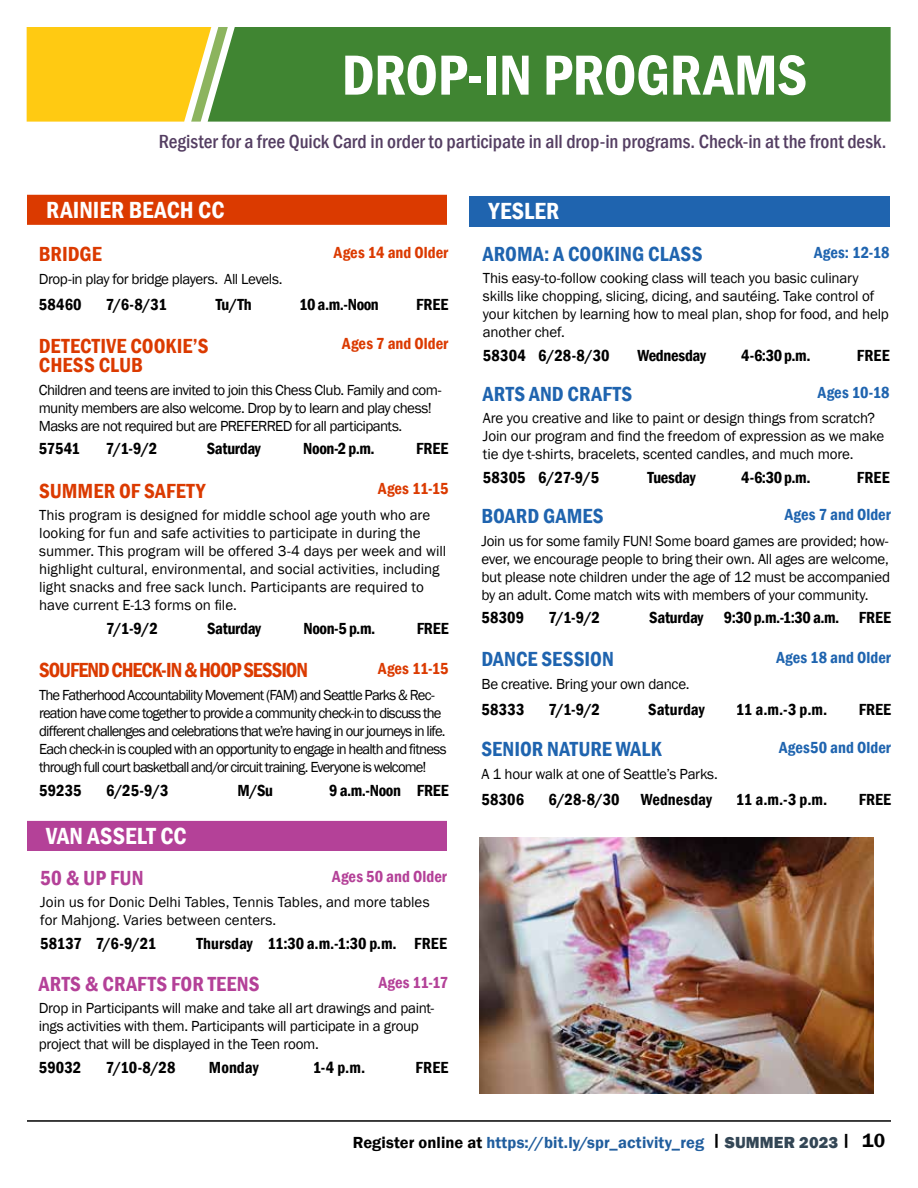
<style>
.page{position:relative;width:918px;height:1188px;background:#fff}
.page>*{position:absolute;margin:0;border:0;box-sizing:border-box;transform-origin:0 0}
.t1{font:58.5px "Franklin Gothic Demi Cond";letter-spacing:-.005em;color:#fff}
.t2{font:24px "Franklin Gothic Demi Cond";letter-spacing:.005em;color:#fff}
.t3{font:21px "Franklin Gothic Demi Cond";letter-spacing:.005em;color:#1f64af}
.t4{font:21px/19.5px "Franklin Gothic Demi Cond";color:#db3a00}
.t5{font:21px "Franklin Gothic Demi Cond";letter-spacing:-.05em;color:#db3a00}
.t6{font:21px "Franklin Gothic Demi Cond";letter-spacing:.01em;color:#b44198}
.t7{font:500 condensed 19.5px "Franklin Gothic";color:#543e62}
.t8{font:19.5px "Franklin Gothic Demi";color:#000}
.t9{font:16.5px "Franklin Gothic Demi Cond";color:#000}
.t10{font:16.5px "Franklin Gothic Demi Cond";letter-spacing:.005em;color:#1f64af}
.t11{font:16.5px "Franklin Gothic Demi";letter-spacing:.005em;color:#215e9e}
.t12{font:16.5px "Franklin Gothic Demi Cond";color:#db3a00}
.t13{font:16.5px "Franklin Gothic Demi Cond";letter-spacing:-.02em;color:#000}
.t14{font:16.5px "Franklin Gothic Demi Cond";letter-spacing:.005em;color:#b44198}
.t15{font:15px/18px "Franklin Gothic";letter-spacing:-.015em;color:#000}
.t16{font:15px/18px "Franklin Gothic";letter-spacing:-.06em;color:#000}
.t17{font:15px/18px "Franklin Gothic";letter-spacing:-.04em;color:#000}
.s1{color:#000}
.s2{font-family:"Franklin Gothic";font-weight:800;color:#334655}
</style>
<div class="page">
<hr style="left:27px;top:1120px;width:864px;height:2px;background:#000">
<div style="left:27px;top:27px;width:181px;height:95px;background:#ffca12"></div>
<div style="left:208px;top:27px;width:683px;height:95px;background:#408532"></div>
<div style="left:27px;top:821px;width:420px;height:30px;background:#b44198"></div>
<div style="left:27px;top:195px;width:420px;height:30px;background:#db3a00"></div>
<div style="left:470px;top:196px;width:13px;height:30px;background:#1f64af"></div>
<div style="left:483px;top:196px;width:407px;height:30px;background:#1f64af"></div>
<img style="left:480px;top:837px;width:394px;height:257px">
<h1 class="t1" style="left:342px;top:36px;width:467px">DROP-IN PROGRAMS</h1>
<h3 class="t7" style="left:159px;top:129px;width:729px">Register for a free Quick Card in order to participate in all drop-in programs. Check-in at the front desk.</h3>
<h2 class="t2" style="left:46px;top:194px;width:180px">RAINIER BEACH CC</h2>
<h3 class="t4" style="left:39px;top:244px;width:64px">BRIDGE</h3>
<p class="t12" style="left:334px;top:242px;width:116px">Ages 14 and Older</p>
<p class="t15" style="left:39px;top:270px;width:245px">Drop-in play for bridge players. All Levels.</p>
<p class="t9" style="left:39px;top:294px;width:44px">58460</p>
<p class="t9" style="left:106px;top:294px;width:63px">7/6-8/31</p>
<p class="t9" style="left:216px;top:294px;width:38px">Tu/Th</p>
<p class="t9" style="left:299px;top:294px;width:81px">10 a.m.-Noon</p>
<p class="t9" style="left:416px;top:294px;width:34px">FREE</p>
<h3 class="t4" style="left:39px;top:336px;width:171px">DETECTIVE COOKIE’S<br>CHESS CLUB</h3>
<p class="t12" style="left:342px;top:333px;width:108px">Ages 7 and Older</p>
<p class="t17" style="left:39px;top:381px;width:404px">Children and teens are invited to join this Chess Club. Family and com&shy;munity members are also welcome. Drop by to learn and play chess!<br>Masks are not required but are PREFERRED for all participants.</p>
<p class="t9" style="left:39px;top:438px;width:43px">57541</p>
<p class="t9" style="left:106px;top:438px;width:53px">7/1-9/2</p>
<p class="t13" style="left:207px;top:438px;width:56px">Saturday</p>
<p class="t9" style="left:303px;top:438px;width:73px">Noon-2 p.m.</p>
<p class="t9" style="left:416px;top:438px;width:34px">FREE</p>
<h3 class="t4" style="left:39px;top:481px;width:168px">SUMMER OF SAFETY</h3>
<p class="t12" style="left:378px;top:478px;width:72px">Ages 11-15</p>
<p class="t15" style="left:39px;top:507px;width:409px">This program is designed for middle school age youth who are looking for fun and safe activities to participate in during the summer. This program will be offered 3-4 days per week and will highlight cultural, environmental, and social activities, including light snacks and free sack lunch. Participants are required to have current E-13 forms on file.</p>
<p class="t9" style="left:106px;top:617px;width:53px">7/1-9/2</p>
<p class="t13" style="left:207px;top:617px;width:56px">Saturday</p>
<p class="t9" style="left:304px;top:617px;width:73px">Noon-5 p.m.</p>
<p class="t9" style="left:417px;top:617px;width:34px">FREE</p>
<h3 class="t5" style="left:39px;top:656px;width:270px">SOUFEND CHECK-IN &amp; HOOP SESSION</h3>
<p class="t12" style="left:378px;top:658px;width:72px">Ages 11-15</p>
<p class="t16" style="left:39px;top:686px;width:409px">The Fatherhood Accountability Movement (FAM) and Seattle Parks &amp; Rec&shy;reation have come together to provide a community check-in to discuss the different challenges and celebrations that we’re having in our journeys in life.<br>Each check-in is coupled with an opportunity to engage in health and fitness through full court basketball and/or circuit training. Everyone is welcome!</p>
<p class="t9" style="left:39px;top:779px;width:44px">59235</p>
<p class="t9" style="left:106px;top:779px;width:64px">6/25-9/3</p>
<p class="t9" style="left:237px;top:779px;width:37px">M/Su</p>
<p class="t9" style="left:329px;top:779px;width:121px">9 a.m.-Noon FREE</p>
<h2 class="t2" style="left:46px;top:820px;width:142px">VAN ASSELT CC</h2>
<h3 class="t6" style="left:40px;top:864px;width:105px">50 &amp; UP FUN</h3>
<p class="t14" style="left:332px;top:865px;width:116px">Ages 50 and Older</p>
<p class="t15" style="left:40px;top:894px;width:391px">Join us for Donic Delhi Tables, Tennis Tables, and more tables for Mahjong. Varies between centers.</p>
<p class="t9" style="left:40px;top:932px;width:117px">58137 7/6-9/21</p>
<p class="t9" style="left:196px;top:932px;width:252px">Thursday 11:30 a.m.-1:30 p.m. FREE</p>
<h3 class="t6" style="left:39px;top:970px;width:222px">ARTS &amp; CRAFTS FOR TEENS</h3>
<p class="t14" style="left:379px;top:971px;width:71px">Ages 11-17</p>
<p class="t15" style="left:39px;top:1000px;width:397px">Drop in Participants will make and take all art drawings and paint&shy;ings activities with them. Participants will participate in a group project that will be displayed in the Teen room.</p>
<p class="t9" style="left:39px;top:1056px;width:44px">59032</p>
<p class="t9" style="left:106px;top:1056px;width:71px">7/10-8/28</p>
<p class="t9" style="left:209px;top:1056px;width:51px">Monday</p>
<p class="t9" style="left:313px;top:1056px;width:54px">1-4 p.m.</p>
<p class="t9" style="left:416px;top:1056px;width:34px">FREE</p>
<h2 class="t2" style="left:489px;top:195px;width:72px">YESLER</h2>
<h3 class="t3" style="left:483px;top:240px;width:221px">AROMA: A COOKING CLASS</h3>
<p class="t10" style="left:814px;top:241px;width:77px">Ages: 12-18</p>
<p class="t15" style="left:483px;top:270px;width:408px">This easy-to-follow cooking class will teach you basic culinary skills like chopping, slicing, dicing, and sautéing. Take control of your kitchen by learning how to meal plan, shop for food, and help another chef.</p>
<p class="t9" style="left:483px;top:344px;width:128px">58304 6/28-8/30</p>
<p class="t13" style="left:637px;top:344px;width:70px">Wednesday</p>
<p class="t9" style="left:741px;top:344px;width:71px">4-6:30 p.m.</p>
<p class="t9" style="left:857px;top:344px;width:34px">FREE</p>
<h3 class="t3" style="left:483px;top:380px;width:151px">ARTS AND CRAFTS</h3>
<p class="t10" style="left:818px;top:381px;width:73px">Ages 10-18</p>
<p class="t15" style="left:483px;top:410px;width:403px">Are you creative and like to paint or design things from scratch?<br>Join our program and find the freedom of expression as we make tie dye t-shirts, bracelets, scented candles, and much more.</p>
<p class="t9" style="left:483px;top:466px;width:118px">58305 6/27-9/5</p>
<p class="t13" style="left:648px;top:466px;width:50px">Tuesday</p>
<p class="t9" style="left:741px;top:466px;width:71px">4-6:30 p.m.</p>
<p class="t9" style="left:857px;top:466px;width:34px">FREE</p>
<h3 class="t3" style="left:481px;top:502px;width:124px">BOARD GAMES</h3>
<p class="t10" style="left:785px;top:503px;width:108px">Ages 7 and Older</p>
<p class="t15" style="left:481px;top:532px;width:410px;text-align:justify">Join us for some family FUN! Some board games are provided; how&shy;ever, we encourage people to bring their own. All ages are welcome, but please note children under the age of 12 must be accompanied by an adult. Come match wits with members of your community.</p>
<p class="t9" style="left:481px;top:607px;width:44px">58309</p>
<p class="t9" style="left:548px;top:607px;width:53px">7/1-9/2</p>
<p class="t9" style="left:649px;top:607px;width:243px">Saturday 9:30 p.m.-1:30 a.m. FREE</p>
<h3 class="t3" style="left:481px;top:645px;width:134px">DANCE SESSION</h3>
<p class="t10" style="left:776px;top:646px;width:116px">Ages 18 and Older</p>
<p class="t15" style="left:481px;top:675px;width:210px">Be creative. Bring your own dance.</p>
<p class="t9" style="left:481px;top:698px;width:45px">58333</p>
<p class="t9" style="left:548px;top:698px;width:53px">7/1-9/2</p>
<p class="t9" style="left:648px;top:698px;width:58px">Saturday</p>
<p class="t9" style="left:736px;top:698px;width:93px">11 a.m.-3 p.m.</p>
<p class="t9" style="left:859px;top:698px;width:34px">FREE</p>
<h3 class="t3" style="left:481px;top:735px;width:182px">SENIOR NATURE WALK</h3>
<p class="t10" style="left:779px;top:736px;width:113px">Ages50 and Older</p>
<p class="t15" style="left:481px;top:765px;width:238px">A 1 hour walk at one of Seattle’s Parks.</p>
<p class="t9" style="left:481px;top:789px;width:44px">58306</p>
<p class="t9" style="left:548px;top:789px;width:73px">6/28-8/30</p>
<p class="t9" style="left:641px;top:789px;width:73px">Wednesday</p>
<p class="t9" style="left:736px;top:789px;width:93px">11 a.m.-3 p.m.</p>
<p class="t9" style="left:859px;top:789px;width:34px">FREE</p>
<p class="t11" style="left:353px;top:1132px;width:499px"><span class="s1">Register online at</span> https://bit.ly/spr_activity_reg <sup>|</sup> <span class="s2">SUMMER 2023</span> <sup>|</sup></p>
<h3 class="t8" style="left:862px;top:1129px;width:24px">10</h3>
</div>
